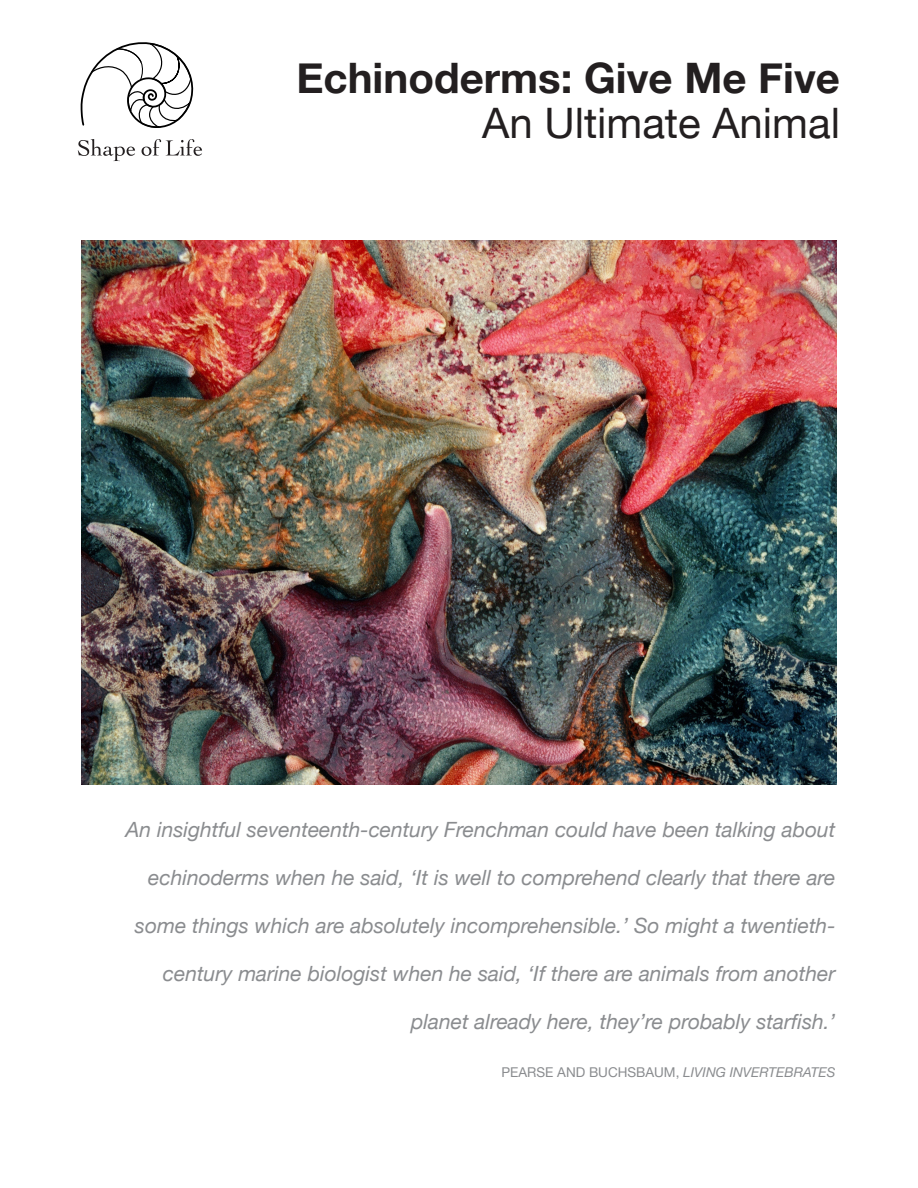
<style>
.page{position:relative;width:918px;height:1188px;background:#fff}
.page>*{position:absolute;margin:0;border:0;box-sizing:border-box;transform-origin:0 0}
.t1{font:700 42px "Helvetica Neue";color:#231f20}
.t2{font:42px "Helvetica Neue";color:#231f20}
.t3{font:italic 21px "Helvetica Neue";color:#8a8c8f}
.t4{font:13.5px "Helvetica Neue";color:#8a8c8f}
.s1{font-style:italic}
</style>
<div class="page">
<svg style="left:78px;top:139px;width:124px;height:22px"></svg>
<svg style="left:80px;top:42px;width:114px;height:86px"></svg>
<img style="left:81px;top:240px;width:756px;height:545px">
<p class="t1" style="left:296px;top:46px;width:545px">Echinoderms: Give Me Five</p>
<p class="t2" style="left:482px;top:93px;width:359px">An Ultimate Animal</p>
<p class="t3" style="left:126px;top:815px;width:711px">An insightful seventeenth-century Frenchman could have been talking about</p>
<p class="t3" style="left:148px;top:863px;width:689px">echinoderms when he said, ‘It is well to comprehend clearly that there are</p>
<p class="t3" style="left:135px;top:911px;width:702px">some things which are absolutely incomprehensible.’ So might a twentieth-</p>
<p class="t3" style="left:163px;top:959px;width:674px">century marine biologist when he said, ‘If there are animals from another</p>
<p class="t3" style="left:411px;top:1007px;width:426px">planet already here, they’re probably starfish.’</p>
<p class="t4" style="left:502px;top:1063px;width:335px">PEARSE AND BUCHSBAUM, <span class="s1">LIVING INVERTEBRATES</span></p>
</div>
